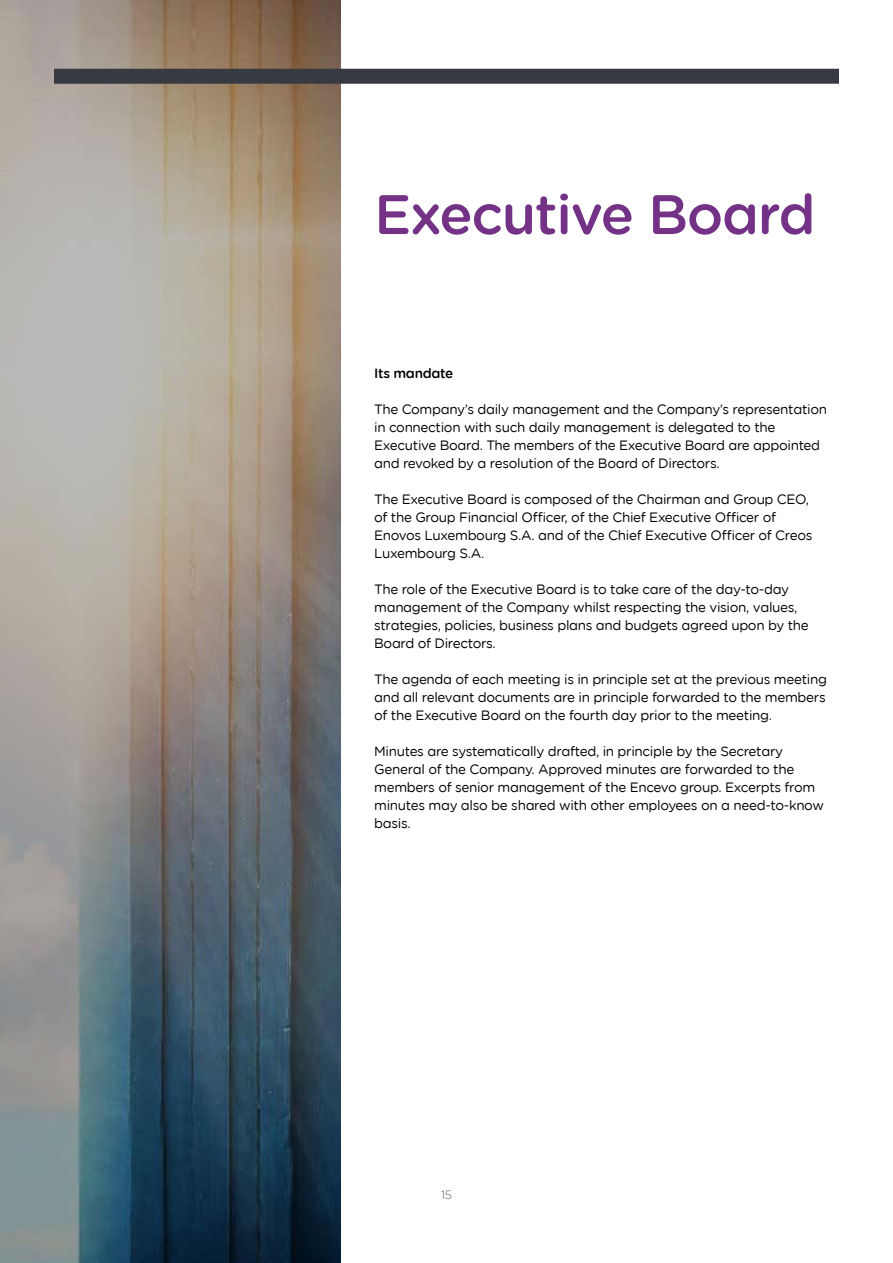
<style>
.page{position:relative;width:893px;height:1263px;background:#fff}
.page>*{position:absolute;margin:0;border:0;box-sizing:border-box;transform-origin:0 0}
.t1{font:55.5px "Gotham Rounded Medium Enovos";letter-spacing:-.025em;color:#743287}
.t2{font:13.5px/18px "Gotham Rounded Book Enovos";letter-spacing:-.025em;color:#000}
.t3{font:13.5px "Gotham Rounded Medium Enovos";letter-spacing:-.025em;color:#000}
.t4{font:12px "Gotham Rounded Light Enovos";color:#5a5b63}
</style>
<div class="page">
<img style="left:0;top:0;width:340px;height:1263px">
<div style="left:54px;top:69px;width:785px;height:15px;background:#383a42"></div>
<h1 class="t1" style="left:374px;top:175px;width:443px">Executive Board</h1>
<p class="t3" style="left:374px;top:364px;width:81px">Its mandate</p>
<p class="t2" style="left:374px;top:400px;width:454px">The Company’s daily management and the Company’s representation in connection with such daily management is delegated to the Executive Board. The members of the Executive Board are appointed and revoked by a resolution of the Board of Directors.</p>
<p class="t2" style="left:374px;top:490px;width:440px">The Executive Board is composed of the Chairman and Group CEO, of the Group Financial Officer, of the Chief Executive Officer of Enovos Luxembourg S.A. and of the Chief Executive Officer of Creos Luxembourg S.A.</p>
<p class="t2" style="left:374px;top:580px;width:436px">The role of the Executive Board is to take care of the day-to-day management of the Company whilst respecting the vision, values, strategies, policies, business plans and budgets agreed upon by the Board of Directors.</p>
<p class="t2" style="left:374px;top:670px;width:454px;text-align:justify">The agenda of each meeting is in principle set at the previous meeting and all relevant documents are in principle forwarded to the members of the Executive Board on the fourth day prior to the meeting.</p>
<p class="t2" style="left:374px;top:742px;width:451px">Minutes are systematically drafted, in principle by the Secretary General of the Company. Approved minutes are forwarded to the members of senior management of the Encevo group. Excerpts from minutes may also be shared with other employees on a need-to-know basis.</p>
<p class="t4" style="left:441px;top:1187px;width:12px">15</p>
</div>
